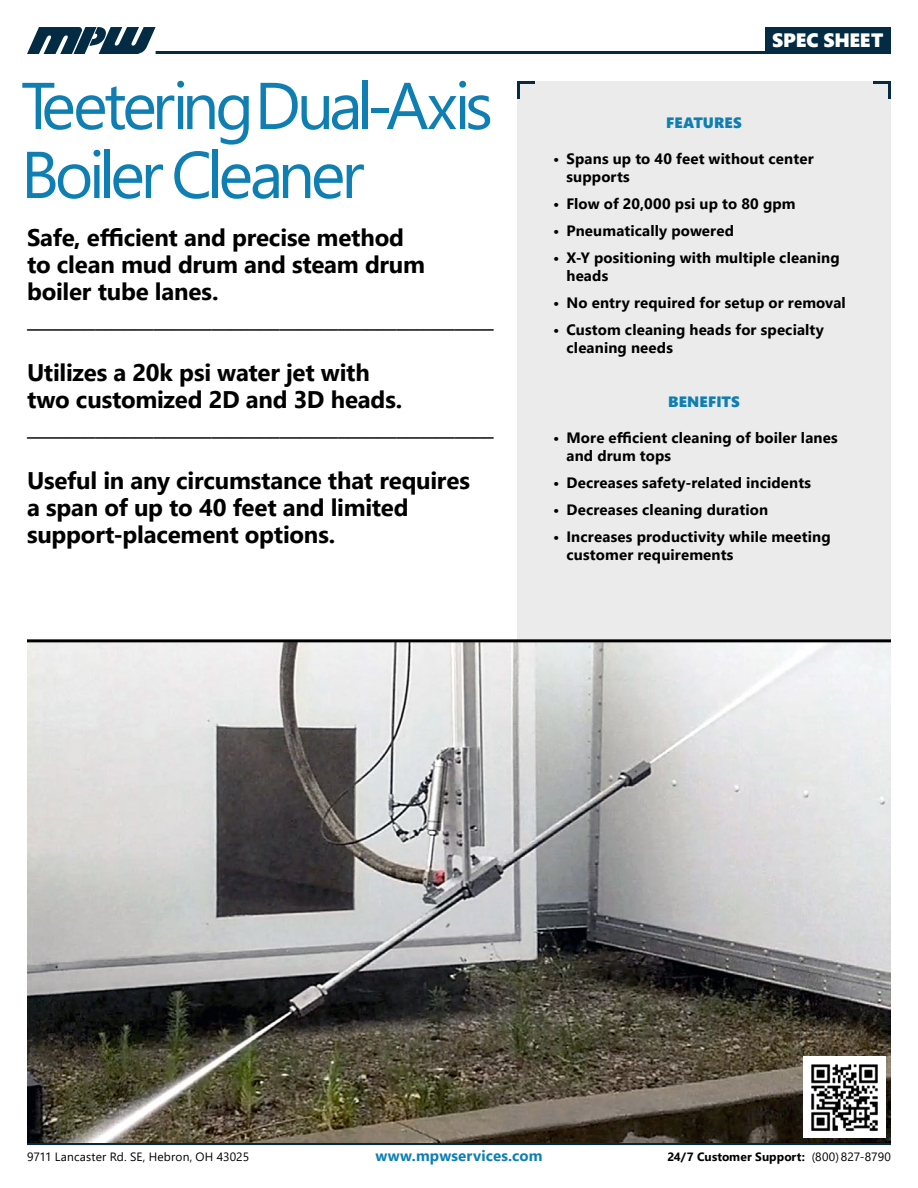
<style>
.page{position:relative;width:918px;height:1188px;background:#fff}
.page>*{position:absolute;margin:0;border:0;box-sizing:border-box;transform-origin:0 0}
.t1{font:66px/69px "Segoe UI";letter-spacing:-.065em;color:#0f7fb3}
.t2{font:700 24px/27px "Segoe UI";letter-spacing:-.01em;color:#000}
.t3{font:19.35px "Segoe UI Black";color:#fff}
.t4{font:700 15px/18px "Segoe UI";letter-spacing:.01em;color:#000}
.t5{font:700 15px "Segoe UI";letter-spacing:.01em;color:#0f7fb3}
.t6{font:15px "Segoe UI Black";letter-spacing:.01em;color:#0f7fb3}
.t7{font:12px "Segoe UI";letter-spacing:.015em;color:#000}
.t8{font:700 12px "Segoe UI";letter-spacing:.015em;color:#000}
.s1{font-weight:400}
</style>
<div class="page">
<div style="left:517px;top:81px;width:374px;height:1062px;background:#ecebec"></div>
<hr style="left:27px;top:1142px;width:864px;height:3px;background:#032b44">
<hr style="left:156px;top:51px;width:611px;height:3px;background:#032b44">
<svg style="left:27px;top:27px;width:129px;height:27px"></svg>
<div style="left:766px;top:27px;width:125px;height:27px;background:#032b44"></div>
<svg style="left:873px;top:81px;width:18px;height:18px"></svg>
<svg style="left:517px;top:81px;width:18px;height:18px"></svg>
<img style="left:27px;top:642px;width:864px;height:500px">
<hr style="left:27px;top:639px;width:864px;height:3px;background:#000">
<img style="left:804px;top:1056px;width:81px;height:82px">
<h1 class="t1" style="left:21px;top:65px;width:473px">Teetering Dual-Axis<br>Boiler Cleaner</h1>
<h2 class="t2" style="left:27px;top:223px;width:468px">Safe, efficient and precise method<br>to clean mud drum and steam drum boiler tube lanes. ________________________________________________</h2>
<h2 class="t2" style="left:27px;top:358px;width:468px">Utilizes a 20k psi water jet with<br>two customized 2D and 3D heads. ________________________________________________</h2>
<h2 class="t2" style="left:27px;top:466px;width:444px">Useful in any circumstance that requires a span of up to 40 feet and limited support-placement options.</h2>
<p class="t3" style="left:772px;top:27px;width:113px">SPEC SHEET</p>
<p class="t6" style="left:666px;top:112px;width:77px">FEATURES</p>
<p class="t4" style="left:567px;top:148px;width:249px;text-indent:-14px">• Spans up to 40 feet without center supports</p>
<p class="t4" style="left:553px;top:193px;width:244px">• Flow of 20,000 psi up to 80 gpm</p>
<p class="t4" style="left:553px;top:220px;width:183px">• Pneumatically powered</p>
<p class="t4" style="left:567px;top:247px;width:275px;text-indent:-14px">• X-Y positioning with multiple cleaning heads</p>
<p class="t4" style="left:553px;top:292px;width:294px">• No entry required for setup or removal</p>
<p class="t4" style="left:567px;top:319px;width:259px;text-indent:-14px">• Custom cleaning heads for specialty cleaning needs</p>
<p class="t6" style="left:668px;top:391px;width:73px">BENEFITS</p>
<p class="t4" style="left:567px;top:427px;width:273px;text-indent:-14px">• More efficient cleaning of boiler lanes and drum tops</p>
<p class="t4" style="left:553px;top:472px;width:260px">• Decreases safety-related incidents</p>
<p class="t4" style="left:553px;top:499px;width:217px">• Decreases cleaning duration</p>
<p class="t4" style="left:567px;top:526px;width:266px;text-indent:-14px">• Increases productivity while meeting customer requirements</p>
<p class="t7" style="left:27px;top:1145px;width:224px">9711 Lancaster Rd. SE, Hebron, OH 43025</p>
<p class="t5" style="left:375px;top:1142px;width:169px">www.mpwservices.com</p>
<p class="t8" style="left:667px;top:1145px;width:225px">24/7 Customer Support: <span class="s1">(800) 827-8790</span></p>
</div>
